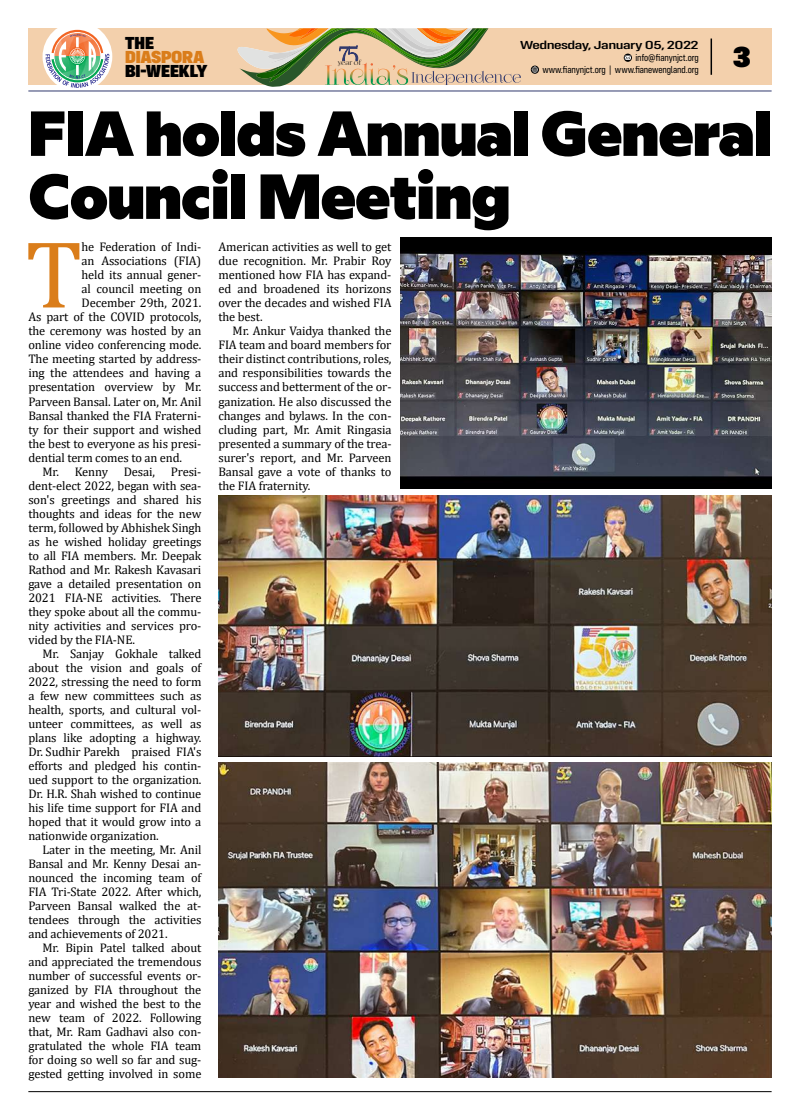
<style>
.page{position:relative;width:800px;height:1120px;background:#fff}
.page>*{position:absolute;margin:0;border:0;box-sizing:border-box;transform-origin:0 0}
.t1{font:96.5px "Cambria";color:#da7d1a}
.t2{font:900 63.5px/63px "Milliard";letter-spacing:-.01em;color:#000}
.t3{font:900 30px "Config Condensed";color:#000;scale:1.3 1}
.t4{font:900 18px "Config Condensed";letter-spacing:-.035em;color:#000;scale:1.2 1}
.t5{font:900 18px "Config Condensed";letter-spacing:-.03em;color:#da7d1a;scale:1.2 1}
.t6{font:12.5px/14px "Cambria";letter-spacing:-.01em;color:#000;text-align:justify}
.t7{font:500 12px "Config Condensed";letter-spacing:-.03em;color:#000;scale:1.5 1}
.t8{font:10px/12px "Config Condensed";letter-spacing:-.01em;color:#000;text-align:right}
.t9{font:6.4px "Foglihten No 07";color:#000}
</style>
<div class="page">
<div style="left:28px;top:28px;width:743px;height:57px;background:#f3d0ac"></div>
<div style="left:43px;top:22px;width:69px;height:69px;background:#fff;border-radius:50%"></div>
<svg style="left:45px;top:30px;width:64px;height:58px"></svg>
<hr style="left:28px;top:91px;width:743px;height:1px;background:#31396d">
<svg style="left:623px;top:54px;width:8px;height:8px"></svg>
<svg style="left:624px;top:56px;width:6px;height:4px"></svg>
<svg style="left:237px;top:28px;width:302px;height:59px"></svg>
<hr style="left:710px;top:39px;width:1px;height:36px;background:#000">
<hr style="left:28px;top:1091px;width:743px;height:1px;background:#000">
<div style="left:400px;top:237px;width:371px;height:252px;background:#000"></div>
<img style="left:400px;top:251px;width:371px;height:226px">
<img style="left:218px;top:762px;width:553px;height:315px">
<img style="left:218px;top:495px;width:553px;height:261px">
<h3 class="t4" style="left:125px;top:32px;width:26px">THE</h3>
<h3 class="t5" style="left:125px;top:46px;width:68px">DIASPORA</h3>
<h3 class="t4" style="left:125px;top:60px;width:70px">BI-WEEKLY</h3>
<p class="t9" style="left:338px;top:59px;width:25px">year of</p>
<p class="t7" style="left:520px;top:38px;width:121px">Wednesday, January 05, 2022</p>
<p class="t8" style="left:542px;top:51px;width:158px">info@fianynjct.org<br>www.fianynjct.org | www.fianewengland.org</p>
<h3 class="t3" style="left:732px;top:39px;width:15px">3</h3>
<h2 class="t2" style="left:28px;top:96px;width:744px">FIA holds Annual General<br>Council Meeting</h2>
<h1 class="t1" style="left:25px;top:218px;width:59px">T</h1>
<p class="t6" style="left:81px;top:240px;width:121px">he Federation of Indi-</p>
<p class="t6" style="left:81px;top:254px;width:121px">an Associations (FIA)</p>
<p class="t6" style="left:81px;top:268px;width:121px">held its annual gener-</p>
<p class="t6" style="left:81px;top:282px;width:121px">al council meeting on</p>
<p class="t6" style="left:81px;top:296px;width:121px">December 29th, 2021.</p>
<p class="t6" style="left:28px;top:310px;width:174px">As part of the COVID protocols,</p>
<p class="t6" style="left:28px;top:324px;width:174px">the ceremony was hosted by an</p>
<p class="t6" style="left:28px;top:338px;width:174px">online video conferencing mode.</p>
<p class="t6" style="left:28px;top:352px;width:174px">The meeting started by address-</p>
<p class="t6" style="left:28px;top:366px;width:174px">ing the attendees and having a</p>
<p class="t6" style="left:28px;top:380px;width:174px">presentation overview by Mr.</p>
<p class="t6" style="left:28px;top:394px;width:174px">Parveen Bansal. Later on, Mr. Anil</p>
<p class="t6" style="left:28px;top:408px;width:174px">Bansal thanked the FIA Fraterni-</p>
<p class="t6" style="left:28px;top:422px;width:174px">ty for their support and wished</p>
<p class="t6" style="left:28px;top:436px;width:174px">the best to everyone as his presi-</p>
<p class="t6" style="left:28px;top:450px;width:155px">dential term comes to an end.</p>
<p class="t6" style="left:43px;top:464px;width:67px">Mr. Kenny</p>
<p class="t6" style="left:124px;top:464px;width:33px">Desai,</p>
<p class="t6" style="left:28px;top:464px;width:174px;text-indent:142px">Presi&shy;dent-elect 2022, began with sea&shy;son's greetings and shared his thoughts and ideas for the new term, followed by Abhishek Singh as he wished holiday greetings to all FIA members. Mr. Deepak Rathod and Mr. Rakesh Kavasari gave a detailed presentation on 2021 FIA-NE activities. There they spoke about all the commu&shy;nity activities and services pro&shy;vided by the FIA-NE.</p>
<p class="t6" style="left:28px;top:646px;width:174px;text-indent:14px">Mr. Sanjay Gokhale talked about the vision and goals of 2022, stressing the need to form a few new committees such as health, sports, and cultural vol&shy;unteer committees, as well as plans like adopting a highway.<br>Dr. Sudhir Parekh praised FIA's efforts and pledged his contin&shy;ued support to the organization.<br>Dr. H.R. Shah wished to continue his life time support for FIA and hoped that it would grow into a nationwide organization.</p>
<p class="t6" style="left:28px;top:842px;width:174px;text-indent:14px">Later in the meeting, Mr. Anil Bansal and Mr. Kenny Desai an&shy;nounced the incoming team of FIA Tri-State 2022. After which, Parveen Bansal walked the at&shy;tendees through the activities and achievements of 2021.</p>
<p class="t6" style="left:28px;top:940px;width:174px;text-indent:14px">Mr. Bipin Patel talked about and appreciated the tremendous number of successful events or&shy;ganized by FIA throughout the year and wished the best to the new team of 2022. Following that, Mr. Ram Gadhavi also con&shy;gratulated the whole FIA team for doing so well so far and sug&shy;gested getting involved in some</p>
<p class="t6" style="left:218px;top:240px;width:174px">American activities as well to get due recognition. Mr. Prabir Roy mentioned how FIA has expand&shy;ed and broadened its horizons over the decades and wished FIA the best.</p>
<p class="t6" style="left:218px;top:324px;width:174px;text-indent:14px">Mr. Ankur Vaidya thanked the FIA team and board members for their distinct contributions, roles, and responsibilities towards the success and betterment of the or&shy;ganization. He also discussed the changes and bylaws. In the con&shy;cluding part, Mr. Amit Ringasia presented a summary of the trea&shy;surer's report, and Mr. Parveen Bansal gave a vote of thanks to the FIA fraternity.</p>
</div>
